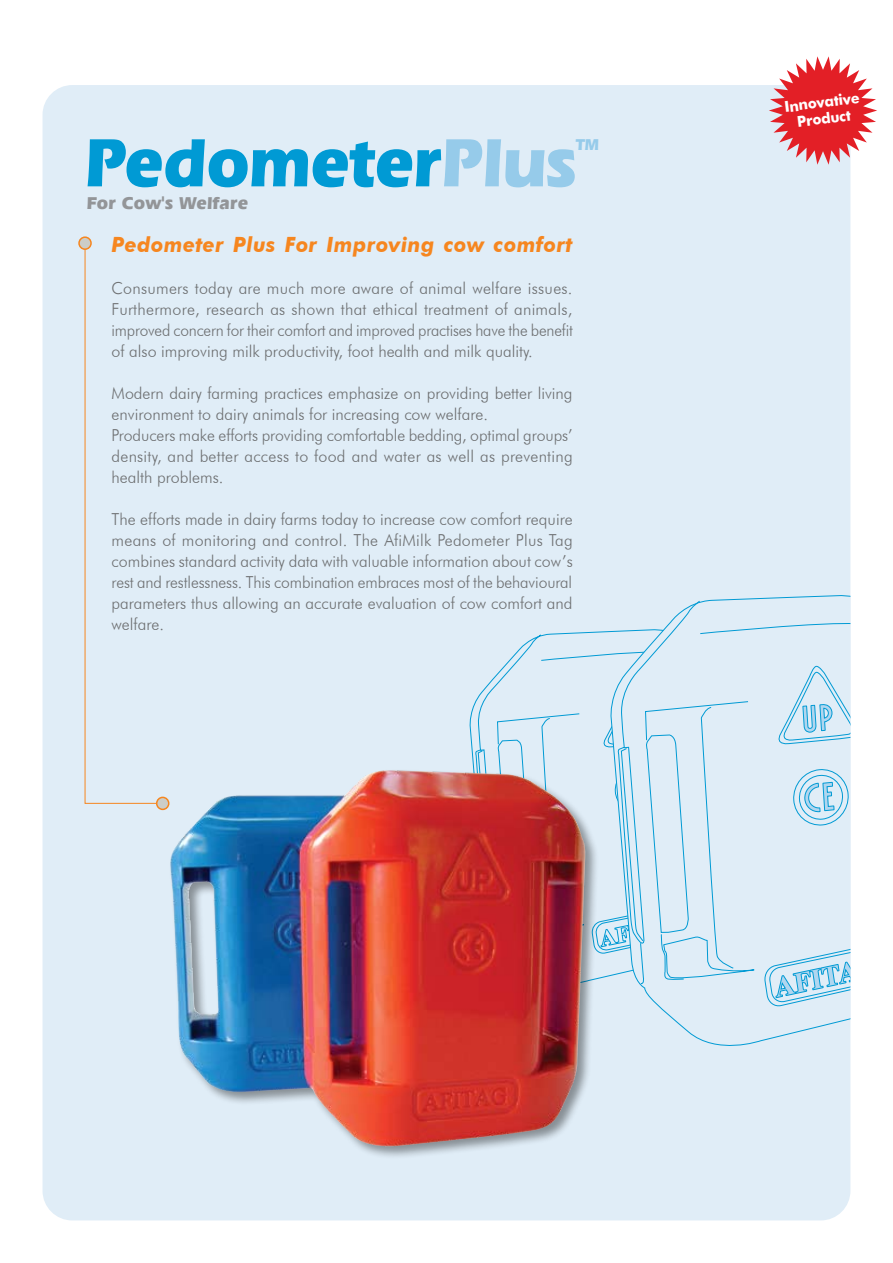
<style>
.page{position:relative;width:893px;height:1263px;background:#fff}
.page>*{position:absolute;margin:0;border:0;box-sizing:border-box;transform-origin:0 0}
.t1{font:700 70.95px "Eras IT Cby BT";letter-spacing:-.01em;color:#009ad4;scale:.96 1}
.t2{font:italic 700 21px "Futura BT";letter-spacing:.025em;color:#f6861f;scale:.96 1}
.t3{font:700 18px "Eras IT Cby BT";letter-spacing:.01em;color:#939598}
.t4{font:300 16.5px/21px "Futura BT";color:#6d6f71;text-align:justify}
.t5{font:700 16.5px "Eras IT Cby BT";color:#96cbea;scale:.96 1}
.t6{font:700 15px/16.4px "Futura BT";color:#fff;text-align:center;scale:.96 1}
.s1{color:#96cbea}
</style>
<div class="page">
<div style="left:43px;top:85px;width:807px;height:1135px;background:#e0edf7;border-radius:30px"></div>
<svg style="left:469px;top:631px;width:141px;height:346px"></svg>
<svg style="left:610px;top:596px;width:240px;height:450px"></svg>
<svg style="left:617px;top:601px;width:233px;height:406px"></svg>
<svg style="left:802px;top:691px;width:31px;height:54px"></svg>
<svg style="left:804px;top:778px;width:30px;height:47px"></svg>
<svg style="left:775px;top:959px;width:75px;height:44px"></svg>
<svg style="left:84px;top:247px;width:80px;height:557px"></svg>
<div style="left:79px;top:237px;width:12px;height:12px;background:#cccdc8;border-radius:50%"></div>
<div style="left:78px;top:236px;width:14px;height:14px;border:2px solid #f6861f;border-radius:50%"></div>
<div style="left:157px;top:797px;width:12px;height:12px;background:#cccdc8;border-radius:50%"></div>
<div style="left:156px;top:797px;width:13px;height:13px;border:2px solid #f6861f;border-radius:50%"></div>
<div style="left:168px;top:768px;width:438px;height:399px;background:#000;opacity:.4"></div>
<img style="left:168px;top:770px;width:418px;height:376px">
<svg style="left:769px;top:56px;width:108px;height:109px"></svg>
<h1 class="t1" style="left:85px;top:119px;width:513px">Pedometer<span class="s1">Plus</span></h1>
<p class="t5" style="left:576px;top:135px;width:26px">TM</p>
<p class="t3" style="left:87px;top:191px;width:163px">For Cow s' Welfare</p>
<p class="t2" style="left:112px;top:232px;width:482px">Pedometer Plus For Improving cow comfort</p>
<p class="t4" style="left:112px;top:277px;width:463px">Consumers today are much more aware of animal welfare issues.<br>Furthermore, research as shown that ethical treatment of animals, improved concern for their comfort and improved practises have the benefit of also improving milk productivity, foot health and milk quality.</p>
<p class="t4" style="left:112px;top:382px;width:463px;text-align:left">Modern dairy farming practices emphasize on providing better living environment to dairy animals for increasing cow welfare.<br>Producers make efforts providing comfortable bedding, optimal groups‘ density, and better access to food and water as well as preventing health problems.</p>
<p class="t4" style="left:112px;top:508px;width:463px">The efforts made in dairy farms today to increase cow comfort require means of monitoring and control. The AfiMilk Pedometer Plus Tag combines standard activity data with valuable information about cow s’ rest and restlessness. This combination embraces most of the behavioural parameters thus allowing an accurate evaluation of cow comfort and welfare.</p>
<p class="t6" style="left:783px;top:99px;width:80px;rotate:-7deg">Innovative<br>Product</p>
</div>
